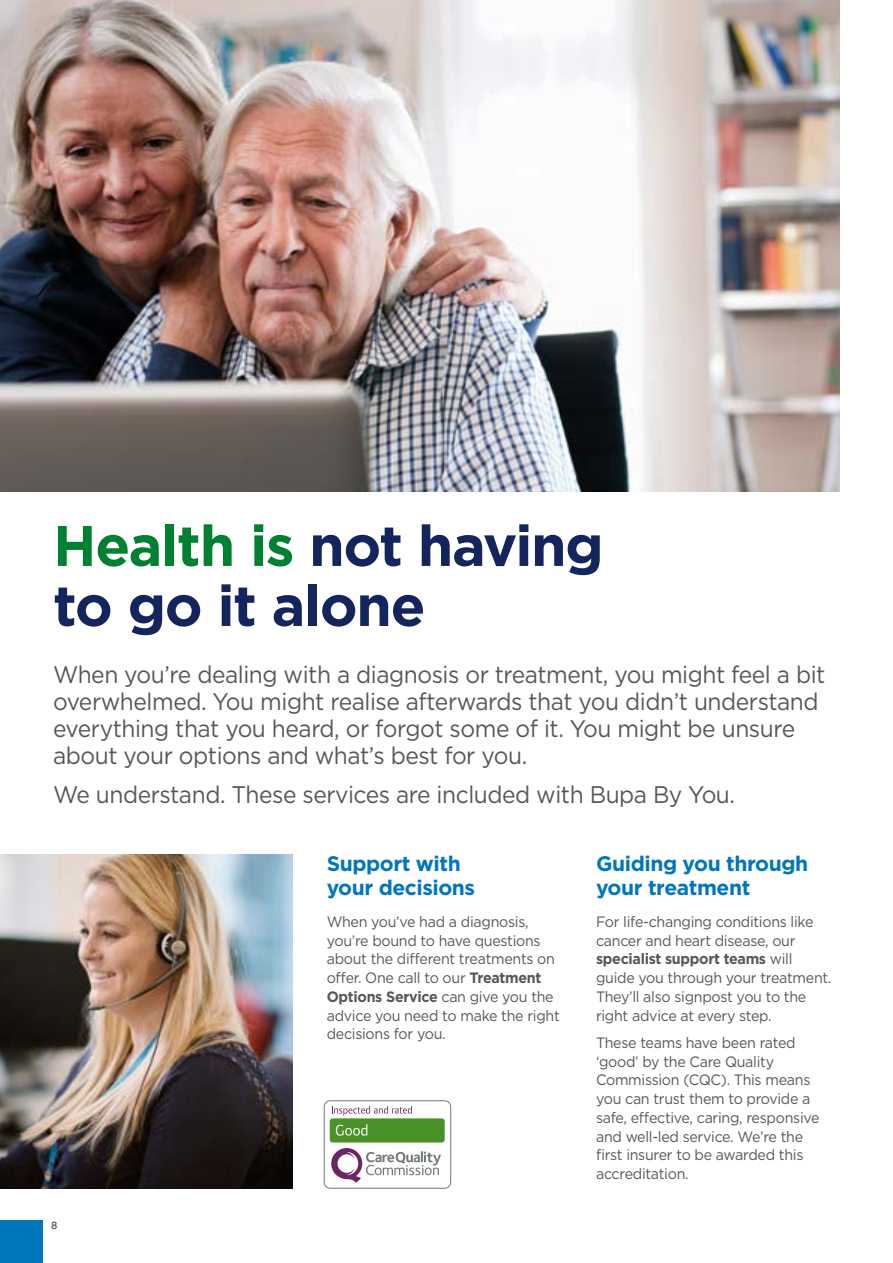
<style>
.page{position:relative;width:893px;height:1263px;background:#fff}
.page>*{position:absolute;margin:0;border:0;box-sizing:border-box;transform-origin:0 0}
.A4_Section_Heading_-_CYAN{font:700 57px/60px "Gotham";letter-spacing:-.025em;color:#14255e}
.A4_Lead_Paragraph{font:24px/27px "Gotham";letter-spacing:-.02em;color:#575756;scale:.95 1}
.A4_Sub_A_-_CYAN{font:700 21px/24px "Gotham";letter-spacing:-.02em;color:#0076bd}
.BODY{font:15px/18.8px "Gotham";letter-spacing:-.02em;color:#575756;scale:.95 1}
.t1{font:500 10.5px "Gotham";color:#575756;scale:.95 1}
.s1{color:#008031}
.s2{font-weight:700}
</style>
<div class="page">
<img style="left:0;top:0;width:840px;height:491px">
<img style="left:0;top:854px;width:293px;height:334px">
<div style="left:324px;top:1100px;width:127px;height:88px;border:1px solid #73797c;border-radius:6px"></div>
<svg style="left:332px;top:1106px;width:80px;height:9px"></svg>
<div style="left:330px;top:1118px;width:115px;height:24px;background:#4a9228;border-radius:3px"></div>
<svg style="left:336px;top:1124px;width:31px;height:12px"></svg>
<svg style="left:331px;top:1148px;width:110px;height:35px"></svg>
<div style="left:0;top:1220px;width:43px;height:43px;background:#0076bd"></div>
<p class="A4_Section_Heading_-_CYAN" style="left:53px;top:515px;width:552px"><span class="s1">Health is</span> not having to go it alone</p>
<p class="A4_Lead_Paragraph" style="left:53px;top:660px;width:814px">When you’re dealing with a diagnosis or treatment, you might feel a bit overwhelmed. You might realise afterwards that you didn’t understand everything that you heard, or forgot some of it. You might be unsure about your options and what’s best for you.</p>
<p class="A4_Lead_Paragraph" style="left:53px;top:781px;width:719px">We understand. These services are included with Bupa By You.</p>
<p class="t1" style="left:51px;top:1218px;width:8px">8</p>
<p class="A4_Sub_A_-_CYAN" style="left:327px;top:852px;width:150px">Support with your decisions</p>
<p class="BODY" style="left:327px;top:912px;width:247px">When you’ve had a diagnosis, you’re bound to have questions about the different treatments on offer. One call to our <span class="s2">Treatment<br>Options Service</span> can give you the advice you need to make the right decisions for you.</p>
<p class="A4_Sub_A_-_CYAN" style="left:596px;top:852px;width:214px">Guiding you through your treatment</p>
<p class="BODY" style="left:596px;top:912px;width:249px">For life-changing conditions like cancer and heart disease, our <span class="s2">specialist support teams</span> will guide you through your treatment.<br>They’ll also signpost you to the right advice at every step.</p>
<p class="BODY" style="left:596px;top:1033px;width:237px">These teams have been rated ‘good’ by the Care Quality<br>Commission (CQC). This means you can trust them to provide a safe, effective, caring, responsive and well-led service. We’re the first insurer to be awarded this accreditation.</p>
</div>
